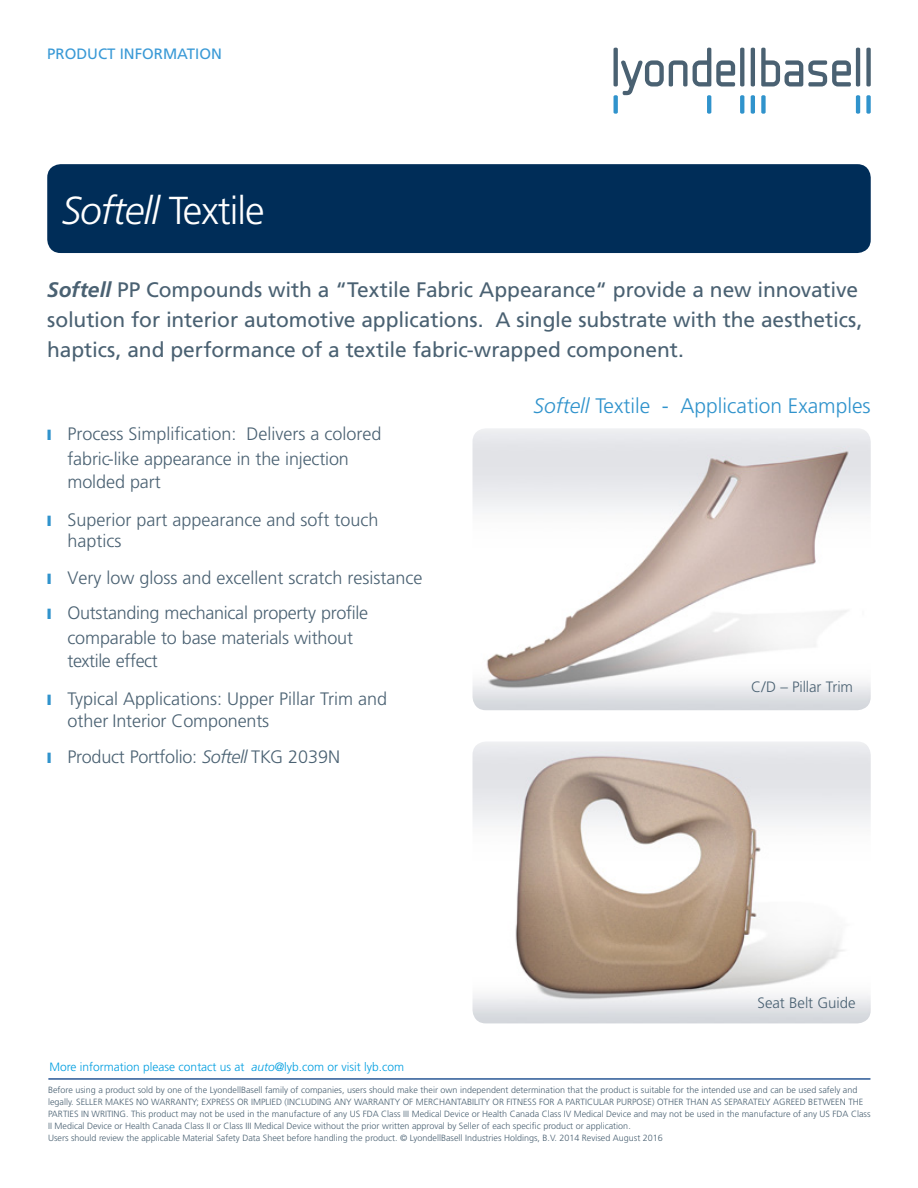
<style>
.page{position:relative;width:918px;height:1188px;background:#fff}
.page>*{position:absolute;margin:0;border:0;box-sizing:border-box;transform-origin:0 0}
.t1{font:italic 300 39px "Frutiger";letter-spacing:-.025em;color:#fff}
.t2{font:21px/30px "Frutiger";letter-spacing:-.005em;color:#4a6172}
.t3{font:300 21px "Frutiger";color:#3093cc}
.t4{font:300 18px/24px "Frutiger";letter-spacing:-.005em;color:#4a6172}
.t5{font:300 15px "Frutiger";letter-spacing:-.005em;color:#4a6172}
.t6{font:15px "Frutiger";color:#3999d6}
.t7{font:300 12px "Frutiger";color:#009ee0}
.t8{font:300 9px/12px "Frutiger";color:#4a6172}
.s1{font-style:normal}
.s2{font-weight:700;font-style:italic}
.s3{color:#3093cc}
.s4{font-style:italic}
</style>
<div class="page">
<div style="left:47px;top:164px;width:824px;height:89px;background:#002d58;border-radius:14px"></div>
<svg style="left:614px;top:48px;width:257px;height:66px"></svg>
<hr style="left:49px;top:1078px;width:821px;height:2px;background:#003882">
<img style="left:473px;top:428px;width:398px;height:282px">
<img style="left:473px;top:742px;width:398px;height:281px">
<h3 class="t6" style="left:47px;top:45px;width:176px">PRODUCT INFORMATION</h3>
<h1 class="t1" style="left:62px;top:188px;width:204px">Softell <span class="s1">Textile</span></h1>
<p class="t2" style="left:47px;top:274px;width:817px"><span class="s2">Softell</span> PP Compounds with a “Textile Fabric Appearance“ provide a new innovative solution for interior automotive applications. A single substrate with the aesthetics, haptics, and performance of a textile fabric-wrapped component.</p>
<h3 class="t4" style="left:67px;top:422px;width:315px;text-indent:-20px"><span class="s3">❙</span> Process Simplification: Delivers a colored fabric-like appearance in the injection molded part</h3>
<h3 class="t4" style="left:67px;top:509px;width:313px;line-height:20.5px;text-indent:-20px"><span class="s3">❙</span> Superior part appearance and soft touch haptics</h3>
<h3 class="t4" style="left:47px;top:560px;width:377px;line-height:35.4px"><span class="s3">❙</span> Very low gloss and excellent scratch resistance <span class="s3">❙</span> Outstanding mechanical property profile</h3>
<h3 class="t4" style="left:67px;top:626px;width:287px;line-height:23.5px">comparable to base materials without textile effect</h3>
<h3 class="t4" style="left:67px;top:688px;width:321px;line-height:21.9px;text-indent:-20px"><span class="s3">❙</span> Typical Applications: Upper Pillar Trim and other Interior Components</h3>
<h3 class="t4" style="left:47px;top:745px;width:294px"><span class="s3">❙</span> Product Portfolio: <span class="s4">Softell</span> TKG 2039N</h3>
<h3 class="t7" style="left:50px;top:1060px;width:356px">More information please contact us at <span class="s4">auto</span>@lyb.com or visit lyb.com</h3>
<h2 class="t3" style="left:534px;top:394px;width:339px"><span class="s4">Softell</span> Textile - Application Examples</h2>
<h3 class="t5" style="left:751px;top:678px;width:103px">C/D – Pillar Trim</h3>
<h3 class="t5" style="left:757px;top:995px;width:100px">Seat Belt Guide</h3>
<p class="t8" style="left:48px;top:1084px;width:824px">Before using a product sold by one of the LyondellBasell family of companies, users should make their own independent determination that the product is suitable for the intended use and can be used safely and legally. SELLER MAKES NO WARRANTY; EXPRESS OR IMPLIED (INCLUDING ANY WARRANTY OF MERCHANTABILITY OR FITNESS FOR A PARTICULAR PURPOSE) OTHER THAN AS SEPARATELY AGREED BETWEEN THE PARTIES IN WRITING. This product may not be used in the manufacture of any US FDA Class III Medical Device or Health Canada Class IV Medical Device and may not be used in the manufacture of any US FDA Class II Medical Device or Health Canada Class II or Class III Medical Device without the prior written approval by Seller of each specific product or application.<br>Users should review the applicable Material Safety Data Sheet before handling the product. © LyondellBasell Industries Holdings, B.V. 2014 Revised August 2016</p>
</div>
